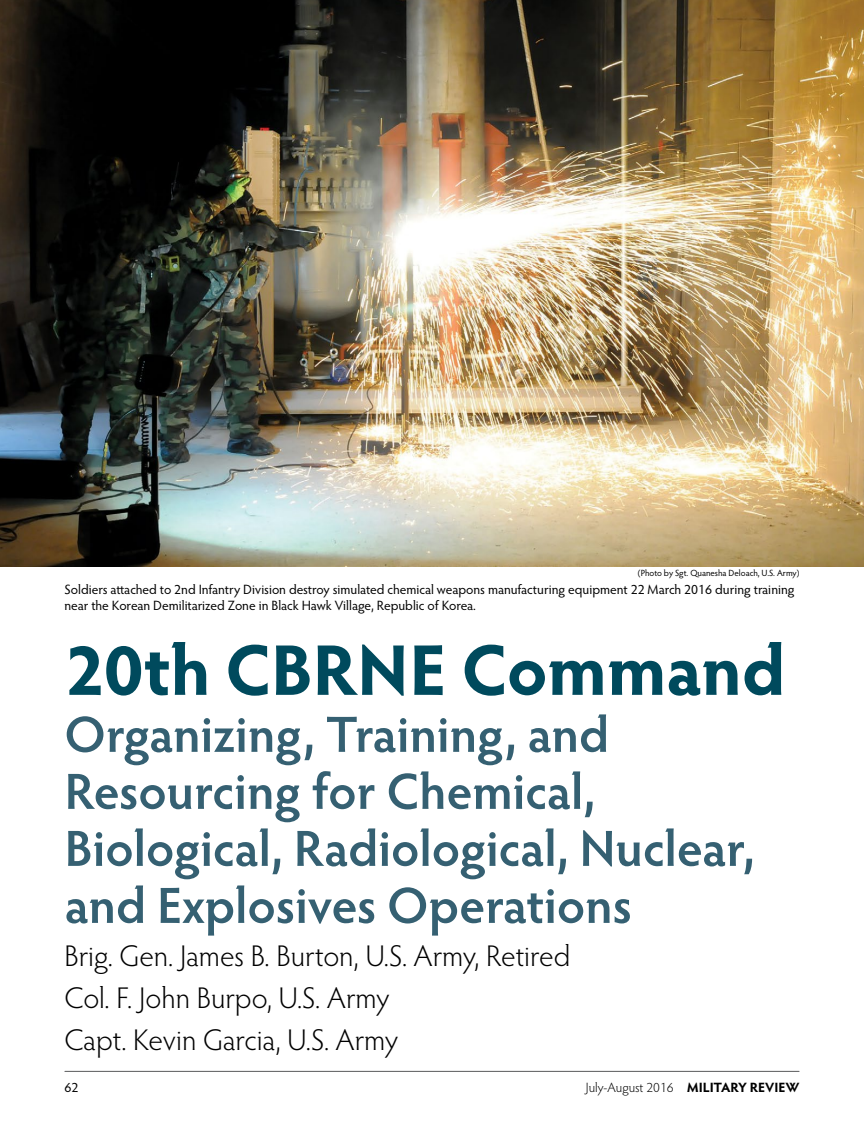
<style>
.page{position:relative;width:864px;height:1134px;background:#fff}
.page>*{position:absolute;margin:0;border:0;box-sizing:border-box;transform-origin:0 0}
.t1{font:700 72px "Hypatia Sans Pro";letter-spacing:-.005em;color:#004a5d}
.t2{font:600 51px/57px "Hypatia Sans Pro";color:#356072}
.t3{font:300 30px/42px "Hypatia Sans Pro";color:#000}
.t4{font:13.5px/16.5px "Hypatia Sans Pro";color:#000}
.t5{font:300 13.5px "Hypatia Sans Pro";color:#000}
.t6{font:9px "Hypatia Sans Pro";letter-spacing:-.005em;color:#000}
.s1{font-weight:700}
</style>
<div class="page">
<hr style="left:65px;top:1071px;width:734px;height:1px;background:#58595b">
<img style="left:0;top:0;width:864px;height:567px">
<p class="t6" style="left:638px;top:567px;width:163px">(Photo by Sgt. Quanesha Deloach, U.S. Army)</p>
<p class="t4" style="left:64px;top:581px;width:732px">Soldiers attached to 2nd Infantry Division destroy simulated chemical weapons manufacturing equipment 22 March 2016 during training near the Korean Demilitarized Zone in Black Hawk Village, Republic of Korea.</p>
<h1 class="t1" style="left:64px;top:619px;width:723px">20th CBRNE Command</h1>
<h2 class="t2" style="left:64px;top:704px;width:692px">Organizing, Training, and<br>Resourcing for Chemical,<br>Biological, Radiological, Nuclear, and Explosives Operations</h2>
<h3 class="t3" style="left:64px;top:934px;width:507px">Brig. Gen. James B. Burton, U.S. Army, Retired<br>Col. F. John Burpo, U.S. Army<br>Capt. Kevin Garcia, U.S. Army</h3>
<p class="t4" style="left:64px;top:1079px;width:15px">62</p>
<p class="t5" style="left:586px;top:1079px;width:215px">July-August 2016 <span class="s1">MILITARY REVIEW</span></p>
</div>
